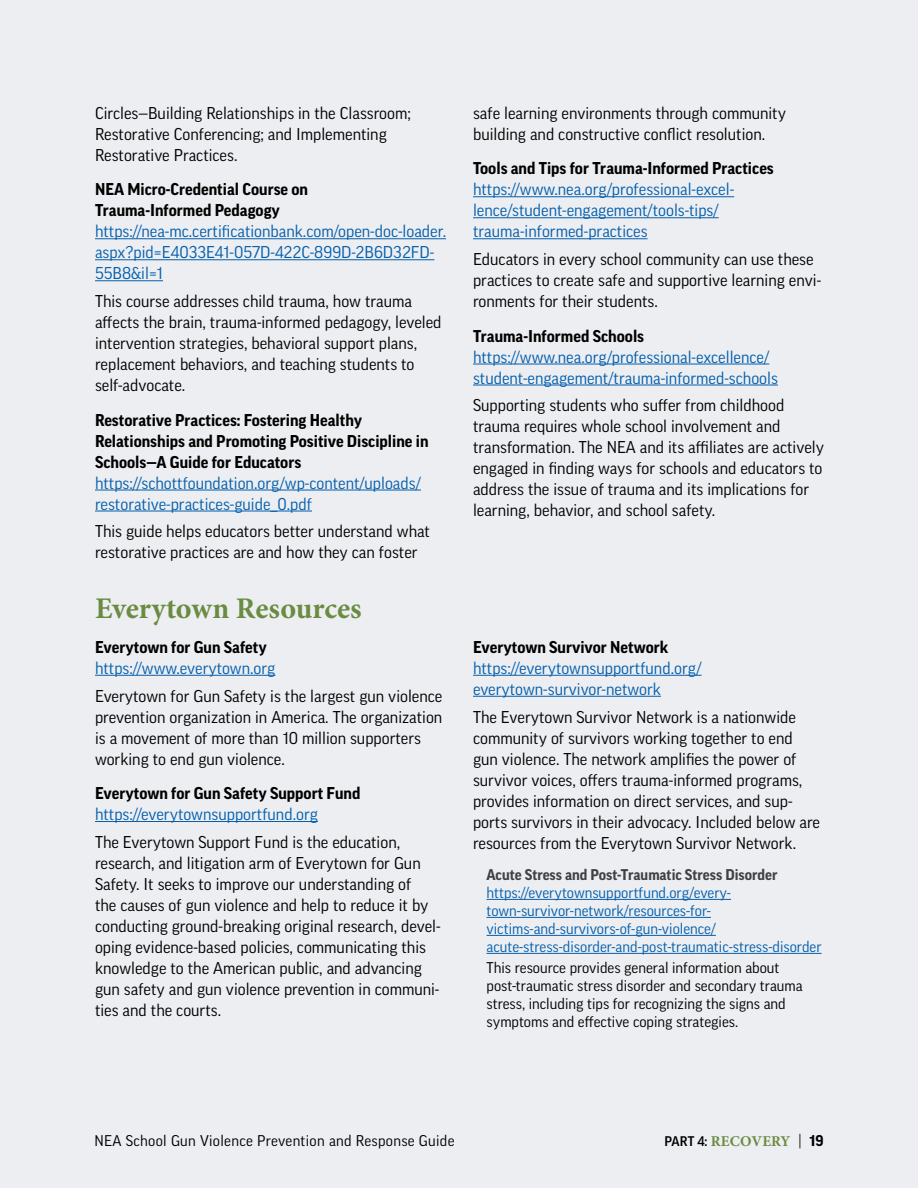
<style>
.page{position:relative;width:918px;height:1188px;background:#edeef1}
.page>*{position:absolute;margin:0;border:0;box-sizing:border-box;transform-origin:0 0}
.t1{font:700 30px "Minion Pro";color:#6a8b42}
.t2{font:16.5px/21px "Good Pro";color:#000}
.t3{font:16.5px/21px "Good Pro";color:#035fad}
.t4{font:700 16.5px/21px "Good Pro";color:#000}
.t5{font:15px/18px "Good Pro";color:#000}
.t6{font:15px/18px "Good Pro";color:#035fad}
.t7{font:15px "Good Pro";letter-spacing:.02em;color:#000}
.t8{font:700 15px "Good Pro";color:#414042}
.t9{font:700 15px "Minion Pro";letter-spacing:.01em;color:#6a8b42}
.s1{font-family:"Good Pro";font-weight:500;font-size:13.5px;color:#000}
.s2{font-family:"Good Pro";font-weight:300;color:#000}
.s3{font-family:"Good Pro";color:#000}
</style>
<div class="page">
<hr style="left:95px;top:238px;width:351px;height:1px;background:#035fad">
<hr style="left:95px;top:259px;width:339px;height:1px;background:#035fad">
<hr style="left:95px;top:280px;width:68px;height:1px;background:#035fad">
<hr style="left:95px;top:490px;width:326px;height:1px;background:#035fad">
<hr style="left:95px;top:511px;width:217px;height:1px;background:#035fad">
<hr style="left:473px;top:196px;width:261px;height:1px;background:#035fad">
<hr style="left:473px;top:217px;width:246px;height:1px;background:#035fad">
<hr style="left:473px;top:238px;width:175px;height:1px;background:#035fad">
<hr style="left:473px;top:364px;width:296px;height:1px;background:#035fad">
<hr style="left:473px;top:385px;width:305px;height:1px;background:#035fad">
<hr style="left:95px;top:675px;width:180px;height:1px;background:#035fad">
<hr style="left:95px;top:821px;width:223px;height:1px;background:#035fad">
<hr style="left:473px;top:675px;width:229px;height:1px;background:#035fad">
<hr style="left:473px;top:696px;width:188px;height:1px;background:#035fad">
<hr style="left:487px;top:899px;width:244px;height:1px;background:#035fad">
<hr style="left:487px;top:917px;width:224px;height:1px;background:#035fad">
<hr style="left:487px;top:935px;width:229px;height:1px;background:#035fad">
<hr style="left:487px;top:953px;width:335px;height:1px;background:#035fad">
<p class="t2" style="left:95px;top:102px;width:317px">Circles—Building Relationships in the Classroom;<br>Restorative Conferencing; and Implementing<br>Restorative Practices.</p>
<p class="t4" style="left:95px;top:179px;width:215px">NEA Micro-Credential Course on<br>Trauma-Informed Pedagogy</p>
<p class="t3" style="left:95px;top:221px;width:353px">https://nea-mc.certificationbank.com/open-doc-loader. aspx?pid=E4033E41-057D-422C-899D-2B6D32FD-<br>55B8&amp;il=1</p>
<p class="t2" style="left:95px;top:291px;width:348px">This course addresses child trauma, how trauma affects the brain, trauma-informed pedagogy, leveled intervention strategies, behavioral support plans, replacement behaviors, and teaching students to self-advocate.</p>
<p class="t4" style="left:95px;top:409px;width:335px">Restorative Practices: Fostering Healthy<br>Relationships and Promoting Positive Discipline in<br>Schools—A Guide for Educators</p>
<p class="t3" style="left:95px;top:472px;width:327px">https://schottfoundation.org/wp-content/uploads/ restorative-practices-guide_0.pdf</p>
<p class="t2" style="left:95px;top:521px;width:337px">This guide helps educators better understand what restorative practices are and how they can foster</p>
<h1 class="t1" style="left:95px;top:588px;width:268px">Everytown Resources</h1>
<p class="t4" style="left:95px;top:636px;width:173px">Everytown for Gun Safety</p>
<p class="t3" style="left:95px;top:657px;width:182px">https://www.everytown.org</p>
<p class="t2" style="left:95px;top:685px;width:349px">Everytown for Gun Safety is the largest gun violence prevention organization in America. The organization is a movement of more than 10 million supporters working to end gun violence.</p>
<p class="t4" style="left:95px;top:783px;width:267px">Everytown for Gun Safety Support Fund</p>
<p class="t3" style="left:95px;top:804px;width:224px">https://everytownsupportfund.org</p>
<p class="t2" style="left:95px;top:831px;width:347px">The Everytown Support Fund is the education, research, and litigation arm of Everytown for Gun Safety. It seeks to improve our understanding of<br>the causes of gun violence and help to reduce it by conducting ground-breaking original research, devel&shy;oping evidence-based policies, communicating this knowledge to the American public, and advancing gun safety and gun violence prevention in communi&shy;ties and the courts.</p>
<p class="t2" style="left:473px;top:102px;width:315px">safe learning environments through community building and constructive conflict resolution.</p>
<p class="t4" style="left:473px;top:158px;width:302px">Tools and Tips for Trauma-Informed Practices</p>
<p class="t3" style="left:473px;top:179px;width:263px">https://www.nea.org/professional-excel&shy;lence/student-engagement/tools-tips/ trauma-informed-practices</p>
<p class="t2" style="left:473px;top:249px;width:350px">Educators in every school community can use these practices to create safe and supportive learning envi&shy;ronments for their students.</p>
<p class="t4" style="left:473px;top:325px;width:173px">Trauma-Informed Schools</p>
<p class="t3" style="left:473px;top:346px;width:306px">https://www.nea.org/professional-excellence/ student-engagement/trauma-informed-schools</p>
<p class="t2" style="left:473px;top:395px;width:353px">Supporting students who suffer from childhood trauma requires whole school involvement and transformation. The NEA and its affiliates are actively engaged in finding ways for schools and educators to address the issue of trauma and its implications for learning, behavior, and school safety.</p>
<p class="t4" style="left:473px;top:636px;width:197px">Everytown Survivor Network</p>
<p class="t3" style="left:473px;top:657px;width:230px">https://everytownsupportfund.org/ everytown-survivor-network</p>
<p class="t2" style="left:473px;top:706px;width:349px">The Everytown Survivor Network is a nationwide community of survivors working together to end gun violence. The network amplifies the power of survivor voices, offers trauma-informed programs, provides information on direct services, and sup&shy;ports survivors in their advocacy. Included below are resources from the Everytown Survivor Network.</p>
<p class="t8" style="left:487px;top:866px;width:292px">Acute Stress and Post-Traumatic Stress Disorder</p>
<p class="t6" style="left:487px;top:884px;width:337px">https://everytownsupportfund.org/every&shy;town-survivor-network/resources-for&shy;victims-and-survivors-of-gun-violence/ acute-stress-disorder-and-post-traumatic-stress-disorder</p>
<p class="t5" style="left:487px;top:959px;width:318px">This resource provides general information about post-traumatic stress disorder and secondary trauma stress, including tips for recognizing the signs and symptoms and effective coping strategies.</p>
<p class="t7" style="left:94px;top:1132px;width:362px">NEA School Gun Violence Prevention and Response Guide</p>
<p class="t9" style="left:664px;top:1131px;width:161px"><span class="s1">PART 4:</span> RECOVERY <span class="s2">|</span> <span class="s3">19</span></p>
</div>
